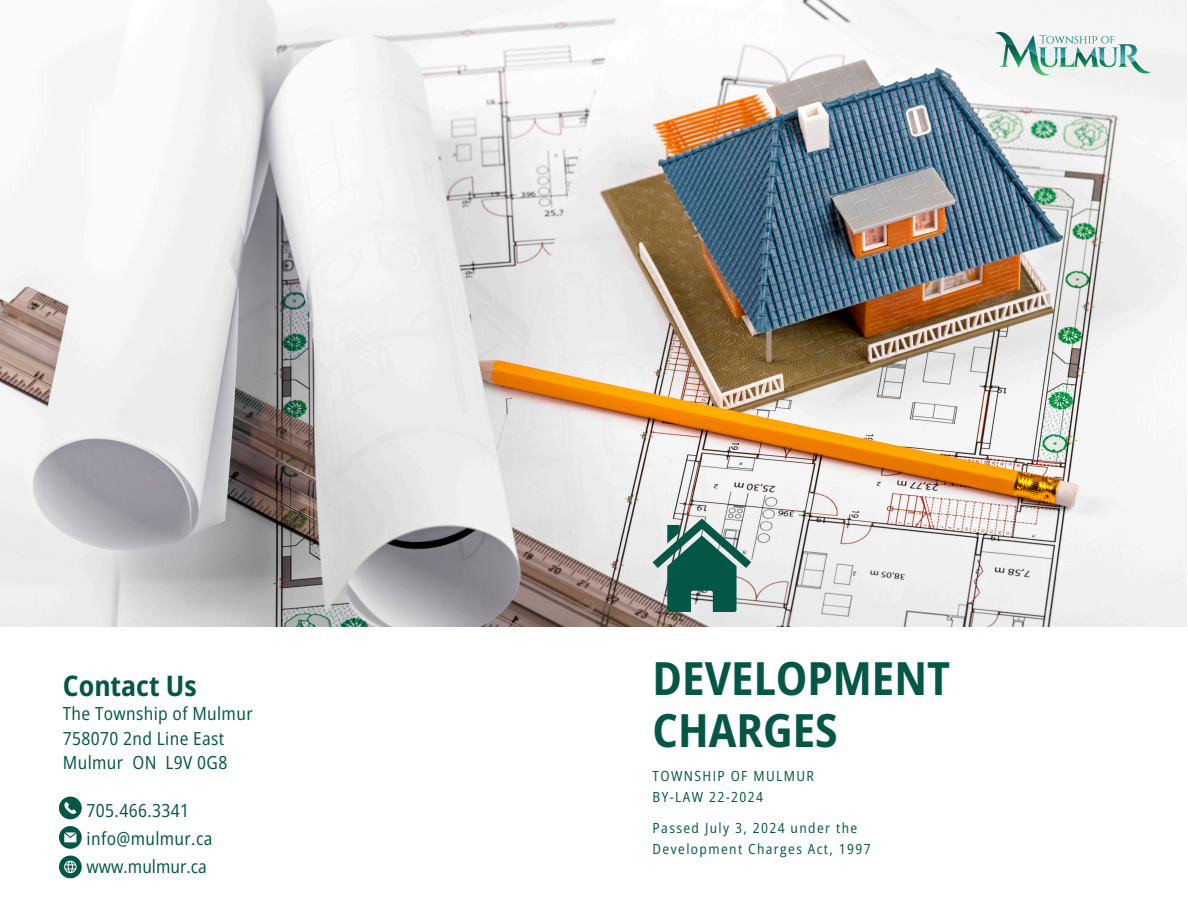
<style>
.page{position:relative;width:1188px;height:918px;background:#fff}
.page>*{position:absolute;margin:0;border:0;box-sizing:border-box;transform-origin:0 0}
.t1{font:700 semi-condensed 45.6px/51.8px "Open Sans";color:#045747}
.t2{font:700 semi-condensed 28.2px "Open Sans";color:#045747}
.t3{font:semi-condensed 18px/24.8px "Open Sans";letter-spacing:.02em;color:#045747}
.t4{font:semi-condensed 13.95px/20.9px "Open Sans";letter-spacing:.1em;color:#045747}
</style>
<div class="page">
<img style="left:0;top:0;width:1187px;height:627px">
<svg style="left:653px;top:519px;width:98px;height:93px;background:#66928a"></svg>
<img style="left:994px;top:30px;width:160px;height:48px">
<svg style="left:59px;top:797px;width:23px;height:22px"></svg>
<svg style="left:59px;top:826px;width:23px;height:52px"></svg>
<h2 class="t2" style="left:63px;top:666px;width:135px">Contact Us</h2>
<h3 class="t3" style="left:63px;top:700px;width:191px">The Township of Mulmur<br>758070 2nd Line East<br>Mulmur ON L9V 0G8</h3>
<p class="t3" style="left:87px;top:796px;width:127px;line-height:28.2px">705.466.3341 info@mulmur.ca www.mulmur.ca</p>
<p class="t1" style="left:653px;top:652px;width:299px">DEVELOPMENT<br>CHARGES</p>
<p class="t4" style="left:653px;top:765px;width:163px">TOWNSHIP OF MULMUR<br>BY-LAW 22-2024</p>
<p class="t4" style="left:653px;top:817px;width:220px">Passed July 3, 2024 under the<br>Development Charges Act, 1997</p>
</div>
